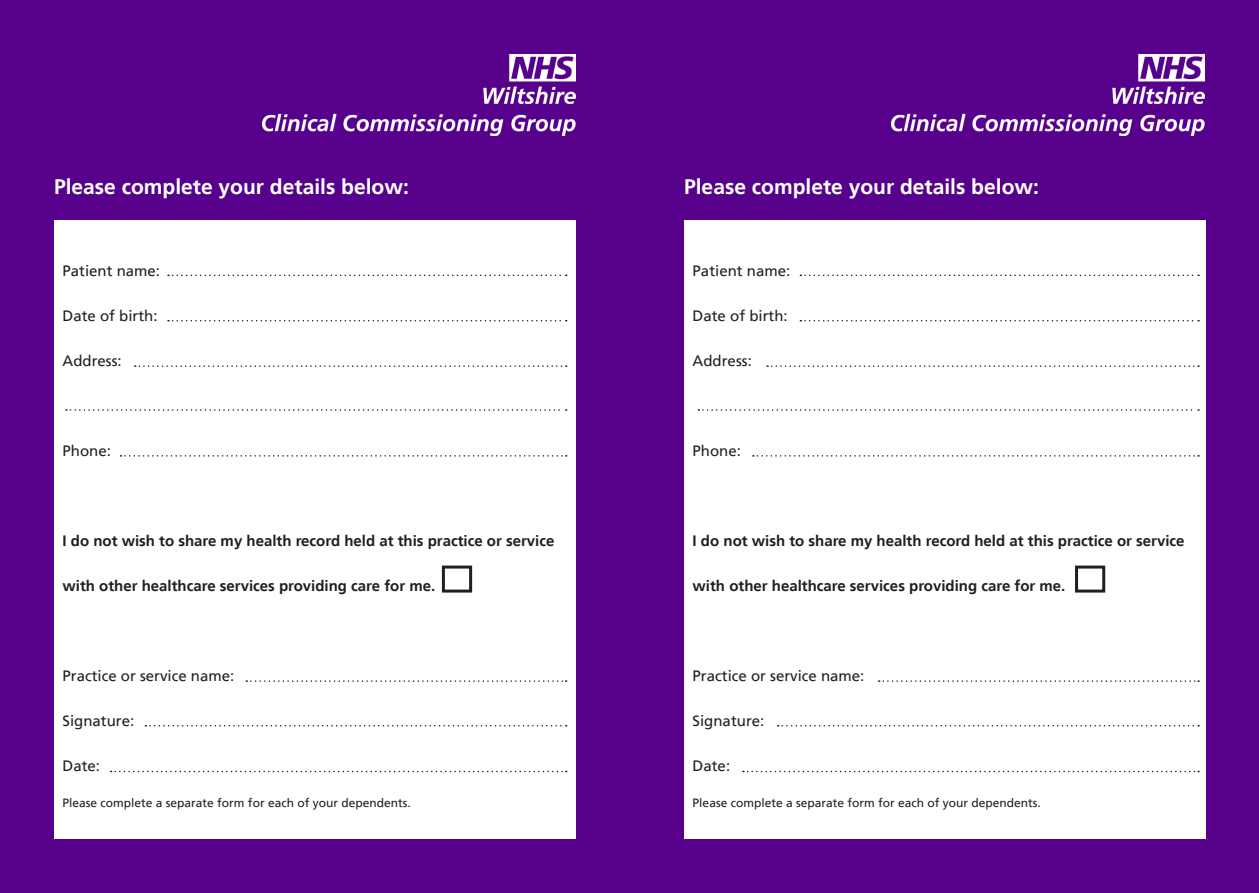
<style>
.page{position:relative;width:1259px;height:893px;background:#fff}
.page>*{position:absolute;margin:0;border:0;box-sizing:border-box;transform-origin:0 0}
.t1{font:700 21px "Frutiger";color:#fff}
.t2{font:700 15px "Frutiger";color:#231f20}
.t3{font:15px "Frutiger";color:#231f20}
.t4{font:12px "Frutiger";color:#231f20}
</style>
<div class="page">
<div style="left:0;top:0;width:629px;height:892px;background:#56008c"></div>
<img style="left:262px;top:54px;width:313px;height:81px">
<div style="left:54px;top:220px;width:521px;height:619px;background:#fff"></div>
<div style="left:442px;top:566px;width:30px;height:27px;border:3px solid #231f20"></div>
<svg style="left:168px;top:275px;width:399px;height:1px"></svg>
<svg style="left:168px;top:320px;width:399px;height:1px"></svg>
<svg style="left:135px;top:365px;width:432px;height:2px"></svg>
<svg style="left:66px;top:409px;width:501px;height:2px"></svg>
<svg style="left:120px;top:455px;width:447px;height:2px"></svg>
<svg style="left:246px;top:680px;width:321px;height:2px"></svg>
<svg style="left:145px;top:725px;width:422px;height:1px"></svg>
<svg style="left:111px;top:771px;width:456px;height:1px"></svg>
<div style="left:621px;top:0;width:638px;height:892px;background:#56008c"></div>
<img style="left:891px;top:54px;width:314px;height:81px">
<div style="left:684px;top:220px;width:521px;height:619px;background:#fff"></div>
<div style="left:1075px;top:566px;width:30px;height:27px;border:3px solid #231f20"></div>
<svg style="left:800px;top:275px;width:399px;height:1px"></svg>
<svg style="left:800px;top:320px;width:399px;height:1px"></svg>
<svg style="left:767px;top:365px;width:432px;height:2px"></svg>
<svg style="left:698px;top:409px;width:501px;height:2px"></svg>
<svg style="left:753px;top:455px;width:446px;height:2px"></svg>
<svg style="left:878px;top:680px;width:321px;height:2px"></svg>
<svg style="left:777px;top:725px;width:422px;height:1px"></svg>
<svg style="left:743px;top:771px;width:456px;height:1px"></svg>
<p class="t1" style="left:54px;top:175px;width:356px">Please complete your details below:</p>
<p class="t3" style="left:63px;top:262px;width:99px">Patient name:</p>
<p class="t3" style="left:63px;top:307px;width:97px">Date of birth:</p>
<p class="t3" style="left:63px;top:352px;width:61px">Address:</p>
<p class="t3" style="left:63px;top:442px;width:50px">Phone:</p>
<p class="t2" style="left:63px;top:532px;width:493px">I do not wish to share my health record held at this practice or service</p>
<p class="t2" style="left:63px;top:577px;width:374px">with other healthcare services providing care for me.</p>
<p class="t3" style="left:63px;top:667px;width:173px">Practice or service name:</p>
<p class="t3" style="left:63px;top:712px;width:73px">Signature:</p>
<p class="t3" style="left:63px;top:757px;width:39px">Date:</p>
<p class="t4" style="left:63px;top:796px;width:350px">Please complete a separate form for each of your dependents.</p>
<p class="t1" style="left:684px;top:175px;width:356px">Please complete your details below:</p>
<p class="t3" style="left:692px;top:262px;width:99px">Patient name:</p>
<p class="t3" style="left:692px;top:307px;width:97px">Date of birth:</p>
<p class="t3" style="left:692px;top:352px;width:61px">Address:</p>
<p class="t3" style="left:692px;top:442px;width:50px">Phone:</p>
<p class="t2" style="left:692px;top:532px;width:493px">I do not wish to share my health record held at this practice or service</p>
<p class="t2" style="left:692px;top:577px;width:374px">with other healthcare services providing care for me.</p>
<p class="t3" style="left:692px;top:667px;width:173px">Practice or service name:</p>
<p class="t3" style="left:692px;top:712px;width:73px">Signature:</p>
<p class="t3" style="left:692px;top:757px;width:39px">Date:</p>
<p class="t4" style="left:692px;top:796px;width:350px">Please complete a separate form for each of your dependents.</p>
</div>
